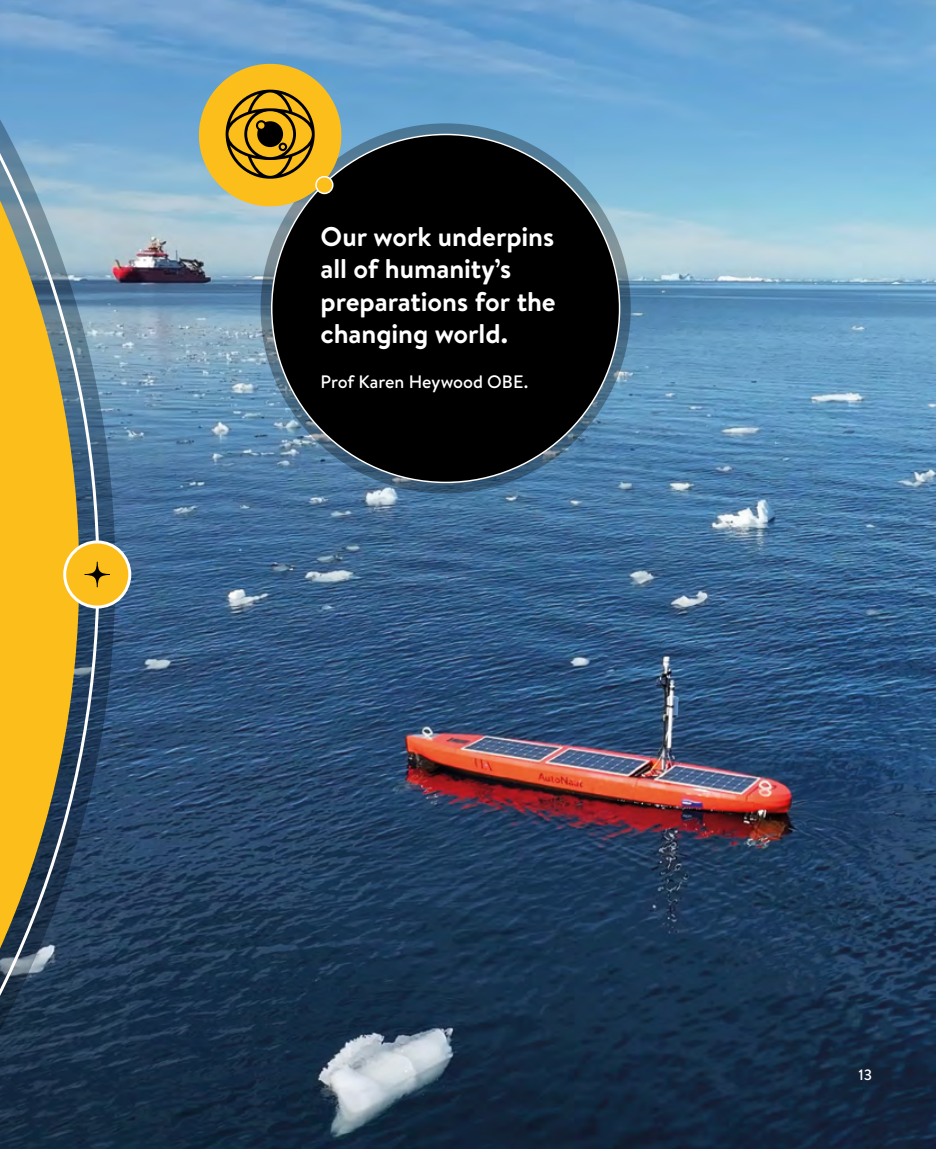
<style>
.page{position:relative;width:936px;height:1149px;background:#fff}
.page>*{position:absolute;margin:0;border:0;box-sizing:border-box;transform-origin:0 0}
.UEA___HEADER___18PT{font:700 27px/32.4px "Brandon Text";letter-spacing:-.005em;color:#fff}
.UEA___BODY___12PT{font:500 18px "Brandon Text";color:#fff}
.t1{font:500 15px "Brandon Text";color:#fff}
</style>
<div class="page">
<img style="left:115px;top:0;width:820px;height:1148px">
<svg style="left:99px;top:0;width:16px;height:1148px;background:#496b8a"></svg>
<svg style="left:0;top:0;width:99px;height:1148px;background:#898861"></svg>
<div style="left:65px;top:541px;width:65px;height:66px;background:#fcbe1b;border-radius:50%"></div>
<div style="left:63px;top:540px;width:68px;height:68px;border:3px solid #fff;border-radius:50%"></div>
<svg style="left:84px;top:561px;width:26px;height:26px"></svg>
<svg style="left:260px;top:123px;width:370px;height:370px;background:#55758c"></svg>
<div style="left:271px;top:134px;width:349px;height:349px;background:#000;border-radius:50%"></div>
<svg style="left:199px;top:64px;width:142px;height:143px;background:#be9d37"></svg>
<div style="left:316px;top:177px;width:17px;height:16px;background:#fcbe1b;border-radius:50%"></div>
<div style="left:315px;top:176px;width:18px;height:18px;border:2px solid #fff;border-radius:50%"></div>
<p class="UEA___HEADER___18PT" style="left:320px;top:219px;width:237px">Our work underpins all of humanity’s preparations for the changing world.</p>
<p class="UEA___BODY___12PT" style="left:320px;top:370px;width:209px">Prof Karen Heywood OBE.</p>
<p class="t1" style="left:858px;top:1063px;width:15px">13</p>
</div>
